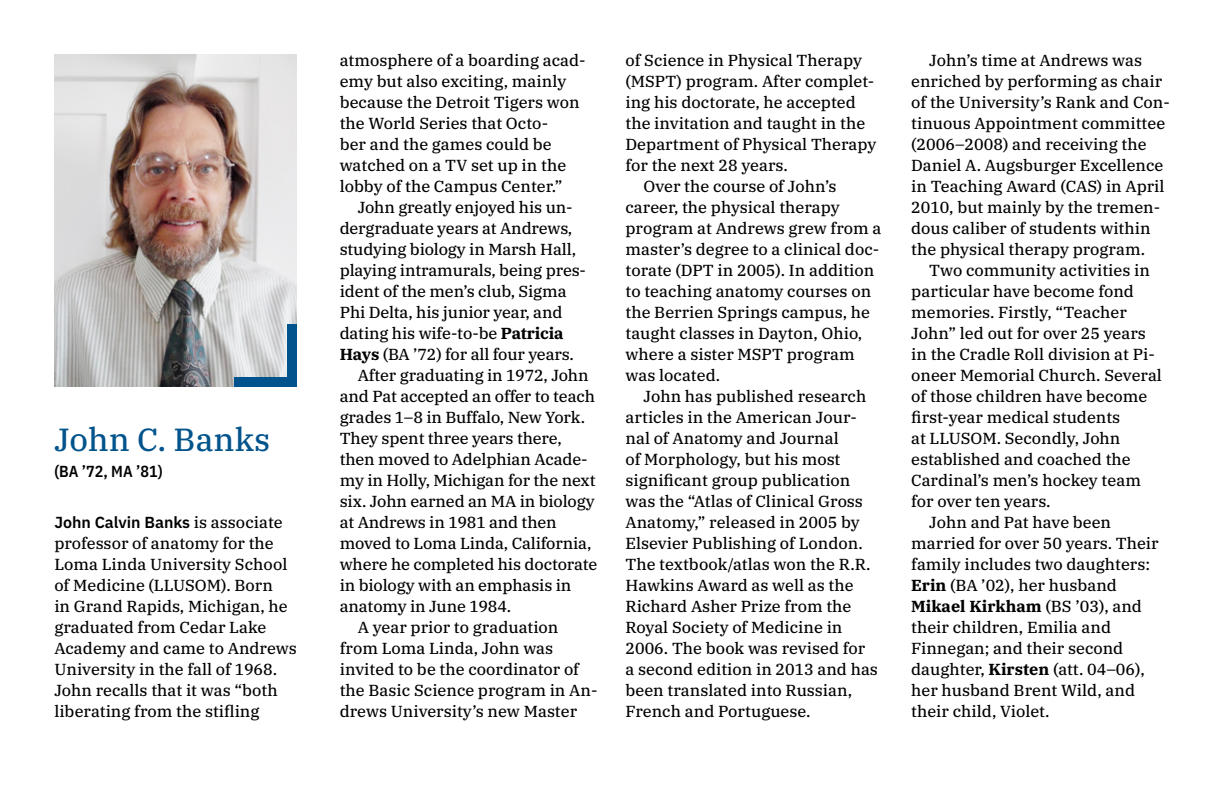
<style>
.page{position:relative;width:1224px;height:792px;background:#fff}
.page>*{position:absolute;margin:0;border:0;box-sizing:border-box;transform-origin:0 0}
.t1{font:32px "IBM Plex Serif Text";color:#00538b}
.t2{font:16px/21px "IBM Plex Serif Text";color:#000}
.t3{font:600 16px "IBM Plex Sans";color:#000}
.t4{font:700 16px "IBM Plex Serif";color:#000}
.t5{font:600 16px "IBM Plex Sans Cond";color:#000}
.s1{font-family:"IBM Plex Serif Text";font-weight:400}
.s2{font-family:"IBM Plex Serif";font-weight:700}
</style>
<div class="page">
<img style="left:54px;top:54px;width:243px;height:333px">
<svg style="left:224px;top:314px;width:73px;height:73px;background:#a8bac8"></svg>
<h1 class="t1" style="left:54px;top:415px;width:217px">John C. Banks</h1>
<p class="t5" style="left:54px;top:459px;width:110px">(BA ’72, MA ’81)</p>
<p class="t3" style="left:54px;top:510px;width:230px">John Calvin Banks <span class="s1">is associate</span></p>
<p class="t2" style="left:54px;top:532px;width:244px">professor of anatomy for the<br>Loma Linda University School of Medicine (LLUSOM). Born<br>in Grand Rapids, Michigan, he graduated from Cedar Lake<br>Academy and came to Andrews<br>University in the fall of 1968.<br>John recalls that it was “both liberating from the stifling</p>
<p class="t2" style="left:340px;top:49px;width:247px">atmosphere of a boarding acad&shy;emy but also exciting, mainly because the Detroit Tigers won the World Series that Octo-<br>ber and the games could be watched on a TV set up in the lobby of the Campus Center.”</p>
<p class="t2" style="left:358px;top:196px;width:216px">John greatly enjoyed his un-</p>
<p class="t2" style="left:340px;top:217px;width:234px">dergraduate years at Andrews,</p>
<p class="t2" style="left:340px;top:238px;width:238px">studying biology in Marsh Hall,</p>
<p class="t2" style="left:340px;top:259px;width:248px">playing intramurals, being pres-</p>
<p class="t2" style="left:340px;top:280px;width:228px">ident of the men’s club, Sigma</p>
<p class="t2" style="left:340px;top:301px;width:224px">Phi Delta, his junior year, and</p>
<p class="t2" style="left:340px;top:322px;width:225px">dating his wife-to-be <span class="s2">Patricia</span></p>
<p class="t2" style="left:340px;top:343px;width:236px"><span class="s2">Hays</span> (BA ’72) for all four years.</p>
<p class="t2" style="left:358px;top:364px;width:232px">After graduating in 1972, John</p>
<p class="t2" style="left:340px;top:385px;width:257px">and Pat accepted an offer to teach</p>
<p class="t2" style="left:340px;top:406px;width:247px">grades 1–8 in Buffalo, New York.</p>
<p class="t2" style="left:340px;top:427px;width:223px">They spent three years there,</p>
<p class="t2" style="left:340px;top:448px;width:249px">then moved to Adelphian Acade-</p>
<p class="t2" style="left:340px;top:469px;width:257px">my in Holly, Michigan for the next</p>
<p class="t2" style="left:340px;top:490px;width:256px">six. John earned an MA in biology</p>
<p class="t2" style="left:340px;top:511px;width:219px">at Andrews in 1981 and then</p>
<p class="t2" style="left:340px;top:532px;width:253px">moved to Loma Linda, California,</p>
<p class="t2" style="left:340px;top:553px;width:259px">where he completed his doctorate</p>
<p class="t2" style="left:340px;top:574px;width:233px">in biology with an emphasis in</p>
<p class="t2" style="left:340px;top:595px;width:173px">anatomy in June 1984.</p>
<p class="t2" style="left:358px;top:616px;width:202px">A year prior to graduation</p>
<p class="t2" style="left:340px;top:637px;width:215px">from Loma Linda, John was</p>
<p class="t2" style="left:340px;top:658px;width:241px">invited to be the coordinator of</p>
<p class="t2" style="left:340px;top:679px;width:259px">the Basic Science program in An-</p>
<p class="t2" style="left:340px;top:700px;width:239px">drews University’s new Master</p>
<p class="t2" style="left:625px;top:49px;width:238px">of Science in Physical Therapy</p>
<p class="t2" style="left:625px;top:70px;width:250px">(MSPT) program. After complet-</p>
<p class="t2" style="left:625px;top:91px;width:232px">ing his doctorate, he accepted</p>
<p class="t2" style="left:625px;top:112px;width:241px">the invitation and taught in the</p>
<p class="t2" style="left:625px;top:133px;width:253px">Department of Physical Therapy</p>
<p class="t2" style="left:625px;top:154px;width:164px">for the next 28 years.</p>
<p class="t2" style="left:643px;top:175px;width:195px">Over the course of John’s</p>
<p class="t2" style="left:625px;top:196px;width:216px">career, the physical therapy</p>
<p class="t2" style="left:625px;top:217px;width:258px">program at Andrews grew from a</p>
<p class="t2" style="left:625px;top:238px;width:255px">master’s degree to a clinical doc-</p>
<p class="t2" style="left:625px;top:259px;width:250px">torate (DPT in 2005). In addition</p>
<p class="t2" style="left:625px;top:280px;width:247px">to teaching anatomy courses on</p>
<p class="t2" style="left:625px;top:301px;width:246px">the Berrien Springs campus, he</p>
<p class="t2" style="left:625px;top:322px;width:238px">taught classes in Dayton, Ohio,</p>
<p class="t2" style="left:625px;top:343px;width:231px">where a sister MSPT program</p>
<p class="t2" style="left:625px;top:364px;width:96px">was located.</p>
<p class="t2" style="left:643px;top:385px;width:224px">John has published research</p>
<p class="t2" style="left:625px;top:406px;width:233px">articles in the American Jour-</p>
<p class="t2" style="left:625px;top:427px;width:215px">nal of Anatomy and Journal</p>
<p class="t2" style="left:625px;top:448px;width:217px">of Morphology, but his most</p>
<p class="t2" style="left:625px;top:469px;width:227px">significant group publication</p>
<p class="t2" style="left:625px;top:490px;width:239px">was the “Atlas of Clinical Gross</p>
<p class="t2" style="left:625px;top:511px;width:236px">Anatomy,” released in 2005 by</p>
<p class="t2" style="left:625px;top:532px;width:239px">Elsevier Publishing of London.</p>
<p class="t2" style="left:625px;top:553px;width:247px">The textbook/atlas won the R.R.</p>
<p class="t2" style="left:625px;top:574px;width:230px">Hawkins Award as well as the</p>
<p class="t2" style="left:625px;top:595px;width:227px">Richard Asher Prize from the</p>
<p class="t2" style="left:625px;top:616px;width:219px">Royal Society of Medicine in</p>
<p class="t2" style="left:625px;top:637px;width:241px">2006. The book was revised for</p>
<p class="t2" style="left:625px;top:658px;width:254px">a second edition in 2013 and has</p>
<p class="t2" style="left:625px;top:678px;width:228px">been translated into Russian,</p>
<p class="t2" style="left:625px;top:699px;width:186px">French and Portuguese.</p>
<p class="t2" style="left:911px;top:48px;width:260px;text-indent:18px">John’s time at Andrews was enriched by performing as chair of the University’s Rank and Con&shy;tinuous Appointment committee (2006–2008) and receiving the<br>Daniel A. Augsburger Excellence in Teaching Award (CAS) in April<br>2010, but mainly by the tremen&shy;dous caliber of students within the physical therapy program.</p>
<p class="t2" style="left:929px;top:258px;width:222px">Two community activities in</p>
<p class="t2" style="left:911px;top:279px;width:224px">particular have become fond</p>
<p class="t2" style="left:911px;top:300px;width:217px">memories. Firstly, “Teacher</p>
<p class="t2" style="left:911px;top:321px;width:236px">John” led out for over 25 years</p>
<p class="t2" style="left:911px;top:342px;width:245px">in the Cradle Roll division at Pi-</p>
<p class="t2" style="left:911px;top:363px;width:252px">oneer Memorial Church. Several</p>
<p class="t2" style="left:911px;top:384px;width:238px">of those children have become</p>
<p class="t2" style="left:911px;top:405px;width:211px">first-year medical students</p>
<p class="t2" style="left:911px;top:426px;width:211px">at LLUSOM. Secondly, John</p>
<p class="t2" style="left:911px;top:447px;width:221px">established and coached the</p>
<p class="t2" style="left:911px;top:468px;width:231px">Cardinal’s men’s hockey team</p>
<p class="t2" style="left:911px;top:489px;width:141px">for over ten years.</p>
<p class="t2" style="left:929px;top:510px;width:183px">John and Pat have been</p>
<p class="t2" style="left:911px;top:531px;width:249px">married for over 50 years. Their</p>
<p class="t2" style="left:911px;top:552px;width:240px">family includes two daughters:</p>
<p class="t2" style="left:911px;top:573px;width:207px"><span class="s2">Erin</span> (BA ’02), her husband</p>
<p class="t4" style="left:911px;top:593px;width:232px">Mikael Kirkham <span class="s1">(BS ’03), and</span></p>
<p class="t2" style="left:911px;top:615px;width:235px">their children, Emilia and<br>Finnegan; and their second daughter, <span class="s2">Kirsten</span> (att. 04–06), her husband Brent Wild, and their child, Violet.</p>
</div>
